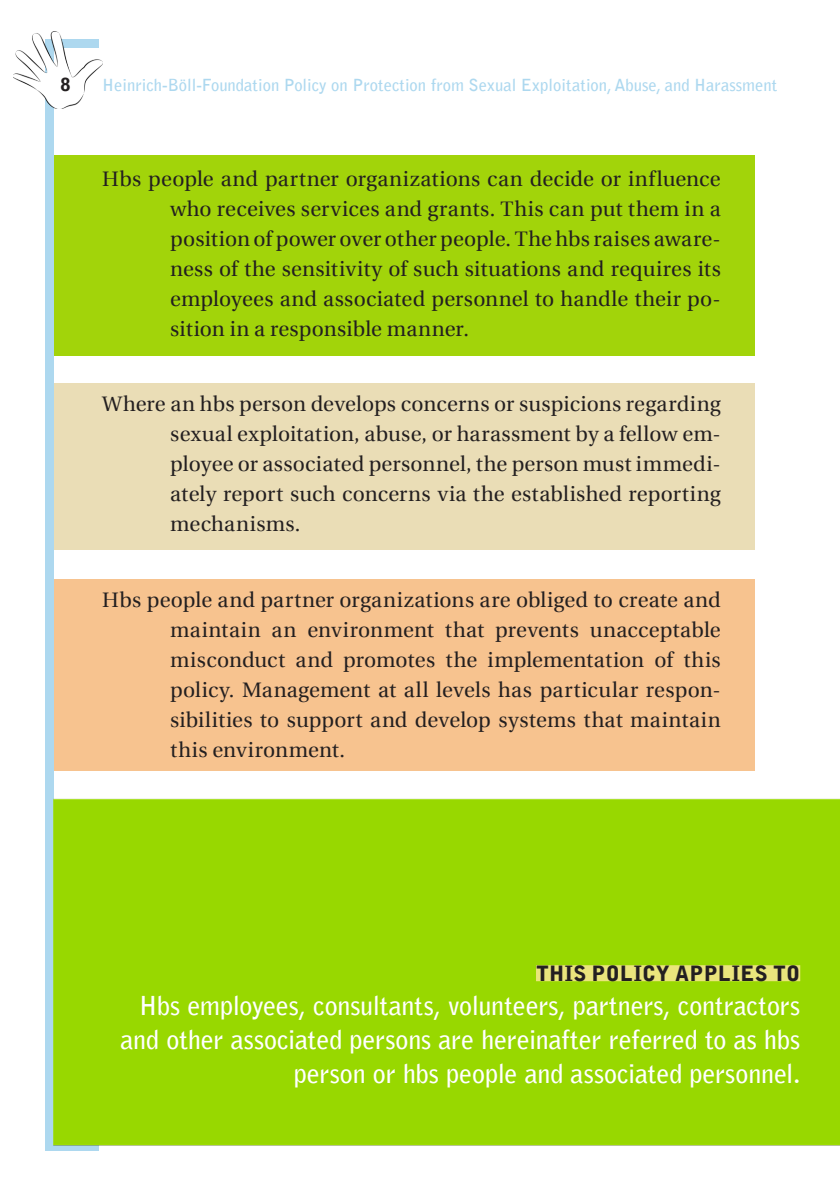
<style>
.page{position:relative;width:840px;height:1191px;background:#fff}
.page>*{position:absolute;margin:0;border:0;box-sizing:border-box;transform-origin:0 0}
.Anter{font:700 26px/34px "Bell Gothic";letter-spacing:-.005em;color:#fff;text-align:right}
.Body{font:21px/30px "Utopia";letter-spacing:.01em;color:#231f20;text-align:justify}
.Body-2{font:900 21px "Bell Gothic";letter-spacing:.015em;color:#231f20}
.t1{font:900 18px "Bell Gothic";color:#231f20}
.t2{font:700 16.6px "Bell Gothic";color:#add8ef}
</style>
<div class="page">
<div style="left:45px;top:40px;width:9px;height:1111px;background:#add8ef"></div>
<img style="left:14px;top:31px;width:88px;height:78px">
<div style="left:54px;top:579px;width:700px;height:192px;background:#f7c38f"></div>
<div style="left:54px;top:383px;width:700px;height:167px;background:#eaddb6"></div>
<div style="left:54px;top:155px;width:700px;height:200px;background:#a2d40a"></div>
<img style="left:54px;top:747px;width:785px;height:404px">
<div style="left:535px;top:965px;width:264px;height:16px;background:#eae57c"></div>
<p class="t1" style="left:61px;top:74px;width:12px">8</p>
<p class="t2" style="left:102px;top:75px;width:676px">Heinrich-Böll-Foundation Policy on Protection from Sexual Exploitation, Abuse, and Harassment</p>
<p class="Body" style="left:170px;top:164px;width:551px;text-indent:-68px">Hbs people and partner organizations can decide or influence who receives services and grants. This can put them in a position of power over other people. The hbs raises aware&shy;ness of the sensitivity of such situations and requires its employees and associated personnel to handle their po&shy;sition in a responsible manner.</p>
<p class="Body" style="left:170px;top:389px;width:551px;text-indent:-68px">Where an hbs person develops concerns or suspicions regarding sexual exploitation, abuse, or harassment by a fellow em&shy;ployee or associated personnel, the person must immedi&shy;ately report such concerns via the established reporting mechanisms.</p>
<p class="Body" style="left:170px;top:585px;width:551px;text-indent:-68px">Hbs people and partner organizations are obliged to create and maintain an environment that prevents unacceptable misconduct and promotes the implementation of this policy. Management at all levels has particular respon&shy;sibilities to support and develop systems that maintain this environment.</p>
<p class="Body-2" style="left:535px;top:961px;width:265px">THIS POLICY APPLIES TO</p>
<p class="Anter" style="left:120px;top:989px;width:681px">Hbs employees, consultants, volunteers, partners, contractors and other associated persons are hereinafter referred to as hbs person or hbs people and associated personnel.</p>
</div>
